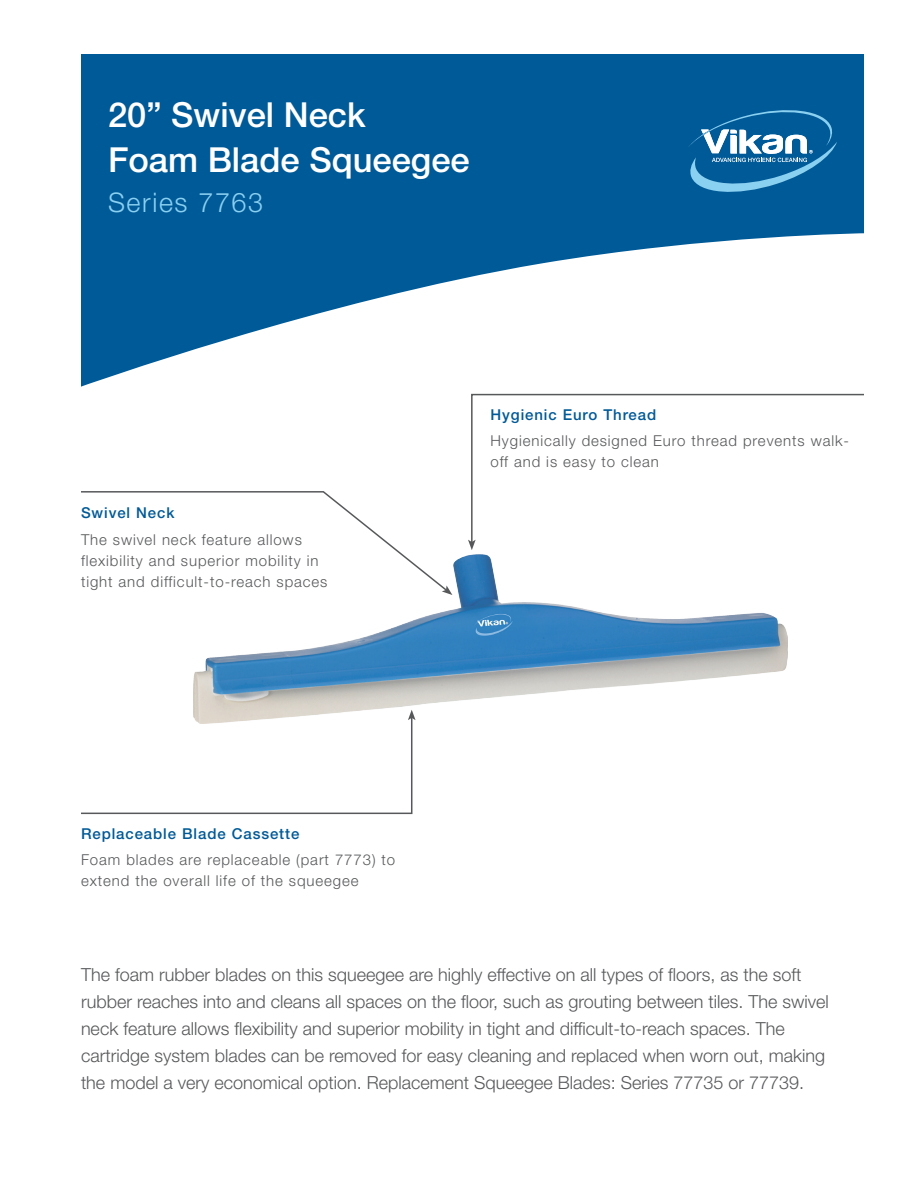
<style>
.page{position:relative;width:918px;height:1188px;background:#fff}
.page>*{position:absolute;margin:0;border:0;box-sizing:border-box;transform-origin:0 0}
.t1{font:500 34.5px/45px "Helvetica Neue LT Std";color:#fff}
.t2{font:300 27px "Helvetica Neue LT Std";letter-spacing:.06em;color:#8ad0f1}
.t3{font:300 18px/27px "Helvetica Neue LT Std";color:#57585a}
.Paragraph_Style_2{font:300 15px/21px "Helvetica Neue LT Std";letter-spacing:.06em;color:#57585a}
.Paragraph_Style_1{font:300 15px/21px "Helvetica Neue LT Std";letter-spacing:.06em;color:#57585a}
.Paragraph_Style_1-2{font:500 15px "Helvetica Neue LT Std";letter-spacing:.06em;color:#005a97}
</style>
<div class="page">
<svg style="left:81px;top:54px;width:783px;height:333px;fill:#005a97"></svg>
<svg style="left:688px;top:110px;width:149px;height:82px"></svg>
<img style="left:194px;top:554px;width:593px;height:156px">
<svg style="left:81px;top:710px;width:335px;height:105px"></svg>
<svg style="left:81px;top:491px;width:371px;height:104px"></svg>
<svg style="left:471px;top:393px;width:393px;height:147px"></svg>
<svg style="left:468px;top:540px;width:8px;height:10px"></svg>
<p class="t1" style="left:108px;top:92px;width:363px">20” Swivel Neck<br>Foam Blade Squeegee</p>
<p class="t2" style="left:108px;top:186px;width:157px">Series 7763</p>
<p class="Paragraph_Style_1-2" style="left:81px;top:504px;width:95px">Swivel Neck</p>
<p class="Paragraph_Style_2" style="left:81px;top:528px;width:248px">The swivel neck feature allows flexibility and superior mobility in tight and difficult-to-reach spaces</p>
<p class="Paragraph_Style_1-2" style="left:490px;top:405px;width:167px">Hygienic Euro Thread</p>
<p class="Paragraph_Style_1" style="left:490px;top:430px;width:360px">Hygienically designed Euro thread prevents walk&shy;off and is easy to clean</p>
<p class="Paragraph_Style_1-2" style="left:81px;top:824px;width:220px">Replaceable Blade Cassette</p>
<p class="Paragraph_Style_2" style="left:81px;top:849px;width:316px">Foam blades are replaceable (part 7773) to extend the overall life of the squeegee</p>
<p class="t3" style="left:81px;top:960px;width:749px">The foam rubber blades on this squeegee are highly effective on all types of floors, as the soft rubber reaches into and cleans all spaces on the floor, such as grouting between tiles. The swivel neck feature allows flexibility and superior mobility in tight and difficult-to-reach spaces. The cartridge system blades can be removed for easy cleaning and replaced when worn out, making the model a very economical option. Replacement Squeegee Blades: Series 77735 or 77739.</p>
</div>
